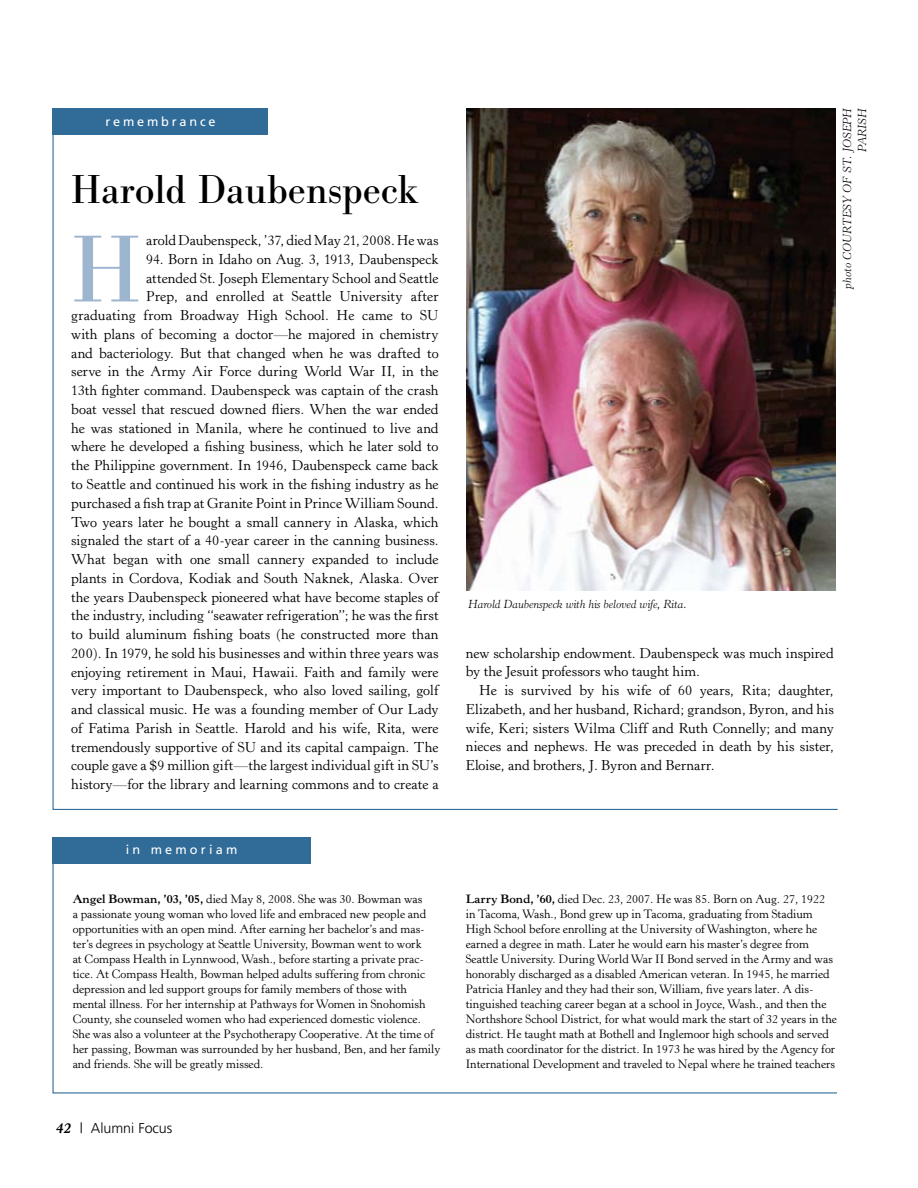
<style>
.page{position:relative;width:918px;height:1188px;background:#fff}
.page>*{position:absolute;margin:0;border:0;box-sizing:border-box;transform-origin:0 0}
.t1{font:98.55px "Bodoni Antiqua T";color:#9eb5d0}
.t2{font:42px "Bodoni Antiqua T";color:#000}
.t3{font:14.25px/18.8px "Horley Old Style";color:#000;text-align:right}
.t4{font:300 14.25px "Frutiger";color:#000}
.t5{font:12.75px "Frutiger";letter-spacing:.22em;color:#fff}
.t6{font:12.75px "Frutiger";letter-spacing:.25em;color:#fff}
.t7{font:12px/15px "Horley Old Style";color:#000}
.t8{font:italic 300 12px "Horley Old Style";letter-spacing:-.02em;color:#000}
.t9{font:italic 300 12px/15px "Horley Old Style";color:#000;text-align:right}
.s1{font-weight:700}
.s2{font-family:"Horley Old Style";font-weight:700;font-style:italic;font-size:15px}
</style>
<div class="page">
<img style="left:467px;top:108px;width:369px;height:24px">
<img style="left:52px;top:132px;width:786px;height:678px">
<div style="left:52px;top:108px;width:216px;height:27px;background:#316c98"></div>
<svg style="left:52px;top:837px;width:785px;height:257px"></svg>
<p class="t5" style="left:105px;top:114px;width:112px">remembrance</p>
<h2 class="t2" style="left:71px;top:165px;width:349px">Harold Daubenspeck</h2>
<h1 class="t1" style="left:71px;top:211px;width:65px">H</h1>
<p class="t3" style="left:146px;top:231px;width:294px">arold Daubenspeck, ’37, died May 21, 2008. He was</p>
<p class="t3" style="left:71px;top:250px;width:369px">94. Born in Idaho on Aug. 3, 1913, Daubenspeck<br>attended St. Joseph Elementary School and Seattle<br>Prep, and enrolled at Seattle University after<br>graduating from Broadway High School. He came to SU with plans of becoming a doctor—he majored in chemistry and bacteriology. But that changed when he was drafted to serve in the Army Air Force during World War II, in the 13th fighter command. Daubenspeck was captain of the crash boat vessel that rescued downed fliers. When the war ended he was stationed in Manila, where he continued to live and where he developed a fishing business, which he later sold to the Philippine government. In 1946, Daubenspeck came back to Seattle and continued his work in the fishing industry as he purchased a fish trap at Granite Point in Prince William Sound.<br>Two years later he bought a small cannery in Alaska, which signaled the start of a 40-year career in the canning business.<br>What began with one small cannery expanded to include plants in Cordova, Kodiak and South Naknek, Alaska. Over the years Daubenspeck pioneered what have become staples of the industry, including “seawater refrigeration”; he was the first to build aluminum fishing boats (he constructed more than 200). In 1979, he sold his businesses and within three years was enjoying retirement in Maui, Hawaii. Faith and family were very important to Daubenspeck, who also loved sailing, golf and classical music. He was a founding member of Our Lady of Fatima Parish in Seattle. Harold and his wife, Rita, were tremendously supportive of SU and its capital campaign. The couple gave a $9 million gift—the largest individual gift in SU’s history—for the library and learning commons and to create a</p>
<p class="t6" style="left:126px;top:842px;width:113px">in memoriam</p>
<p class="t7" style="left:73px;top:891px;width:369px"><span class="s1">Angel Bowman, ’03, ’05,</span> died May 8, 2008. She was 30. Bowman was<br>a passionate young woman who loved life and embraced new people and opportunities with an open mind. After earning her bachelor’s and mas&shy;ter’s degrees in psychology at Seattle University, Bowman went to work<br>at Compass Health in Lynnwood, Wash., before starting a private prac&shy;tice. At Compass Health, Bowman helped adults suffering from chronic depression and led support groups for family members of those with mental illness. For her internship at Pathways for Women in Snohomish County, she counseled women who had experienced domestic violence.<br>She was also a volunteer at the Psychotherapy Cooperative. At the time of her passing, Bowman was surrounded by her husband, Ben, and her family and friends. She will be greatly missed.</p>
<p class="t4" style="left:56px;top:1120px;width:118px"><span class="s2">42</span> | Alumni Focus</p>
<p class="t9" style="left:840px;top:289px;width:183px;rotate:-90deg">photo COURTESY OF ST. JOSEPH<br>PARISH</p>
<p class="t8" style="left:468px;top:597px;width:220px">Harold Daubenspeck with his beloved wife, Rita.</p>
<p class="t3" style="left:466px;top:644px;width:370px;text-align:left">new scholarship endowment. Daubenspeck was much inspired by the Jesuit professors who taught him.</p>
<p class="t3" style="left:466px;top:681px;width:370px;text-align:justify;text-indent:13px">He is survived by his wife of 60 years, Rita; daughter, Elizabeth, and her husband, Richard; grandson, Byron, and his wife, Keri; sisters Wilma Cliff and Ruth Connelly; and many nieces and nephews. He was preceded in death by his sister, Eloise, and brothers, J. Byron and Bernarr.</p>
<p class="t7" style="left:466px;top:891px;width:373px"><span class="s1">Larry Bond, ’60,</span> died Dec. 23, 2007. He was 85. Born on Aug. 27, 1922 in Tacoma, Wash., Bond grew up in Tacoma, graduating from Stadium High School before enrolling at the University of Washington, where he earned a degree in math. Later he would earn his master’s degree from Seattle University. During World War II Bond served in the Army and was honorably discharged as a disabled American veteran. In 1945, he married Patricia Hanley and they had their son, William, five years later. A dis&shy;tinguished teaching career began at a school in Joyce, Wash., and then the Northshore School District, for what would mark the start of 32 years in the district. He taught math at Bothell and Inglemoor high schools and served as math coordinator for the district. In 1973 he was hired by the Agency for International Development and traveled to Nepal where he trained teachers</p>
</div>
